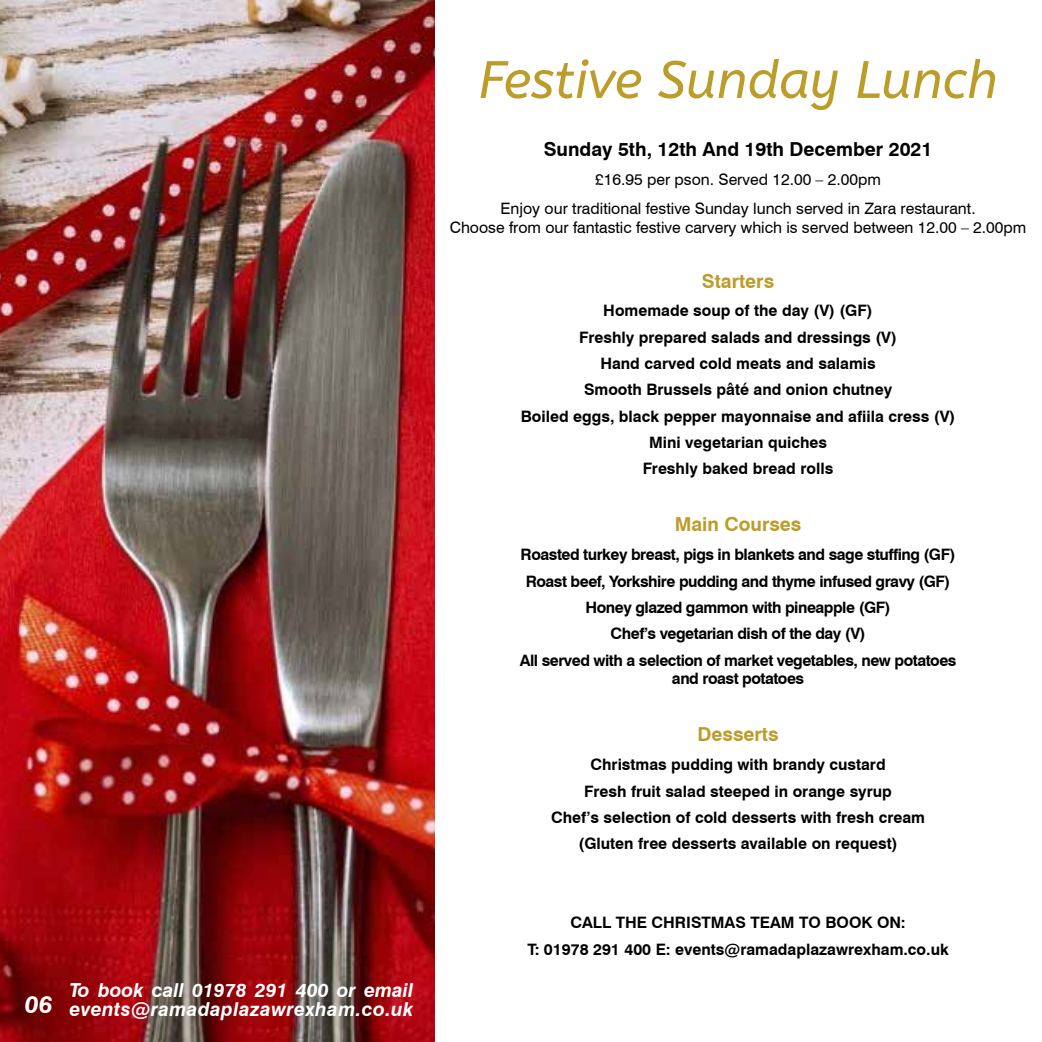
<style>
.page{position:relative;width:1042px;height:1042px;background:#fff}
.page>*{position:absolute;margin:0;border:0;box-sizing:border-box;transform-origin:0 0}
.t1{font:italic 52.5px "A Bee Zee";color:#bc9d2a}
.t2{font:italic 700 24.5px "Swiss 721 BT";color:#fff}
.t3{font:italic 700 19.25px/19.2px "Swiss 721 BT";letter-spacing:.02em;color:#fff}
.t4{font:700 19.25px "Swiss 721 BT";color:#000}
.t5{font:700 19.25px "Swiss 721 BT";color:#bc9d2a}
.t6{font:700 15.75px/26.2px "Swiss 721 BT";color:#000;text-align:center}
.t7{font:700 15.75px/26.4px "Swiss 721 BT";letter-spacing:-.03em;color:#000;text-align:center}
.t8{font:15.75px/28.9px "Swiss 721 BT";color:#000;text-align:center}
.s1{font-style:inherit}
</style>
<div class="page">
<img style="left:0;top:0;width:434px;height:1042px">
<h2 class="t2" style="left:25px;top:989px;width:29px">06</h2>
<p class="t3" style="left:69px;top:980px;width:345px">To book call 01978 291 400 or email events@ramadaplazawrexham.co.uk</p>
<h1 class="t1" style="left:478px;top:50px;width:521px">Festive Sunday Lunch</h1>
<p class="t4" style="left:544px;top:137px;width:390px">Sunday 5th, 12th And 19th December 2021</p>
<p class="t8" style="left:500px;top:165px;width:477px">£16.95 per pson. Served 12.00 – 2.00pm<br>Enjoy our traditional festive Sunday lunch served in Zara restaurant.</p>
<p class="t8" style="left:450px;top:212px;width:578px">Choose from our fantastic festive carvery which is served between 12.00 – 2.00pm</p>
<p class="t5" style="left:702px;top:269px;width:74px"><span class="s1">S</span>tarters</p>
<p class="t6" style="left:521px;top:297px;width:436px">Homemade soup of the day (V) (GF)<br>Freshly prepared salads and dressings (V)<br>Hand carved cold meats and salamis<br>Smooth Brussels pâté and onion chutney<br>Boiled eggs, black pepper mayonnaise and afiila cress (V)<br>Mini vegetarian quiches<br>Freshly baked bread rolls</p>
<p class="t5" style="left:675px;top:513px;width:128px">Main Courses</p>
<p class="t7" style="left:520px;top:541px;width:438px">Roasted turkey breast, pigs in blankets and sage stuffing (GF)<br>Roast beef, Yorkshire pudding and thyme infused gravy (GF)<br>Honey glazed gammon with pineapple (GF)<br>Chef’s vegetarian dish of the day (V)<br>All served with a selection of market vegetables, new potatoes</p>
<p class="t7" style="left:672px;top:665px;width:134px">and roast potatoes</p>
<p class="t5" style="left:697px;top:723px;width:82px">Desserts</p>
<p class="t6" style="left:551px;top:751px;width:375px">Christmas pudding with brandy custard<br>Fresh fruit salad steeped in orange syrup<br>Chef’s selection of cold desserts with fresh cream (Gluten free desserts available on request)</p>
<p class="t6" style="left:527px;top:909px;width:423px">CALL THE CHRISTMAS TEAM TO BOOK ON:<br>T: 01978 291 400 E: events@ramadaplazawrexham.co.uk</p>
</div>
